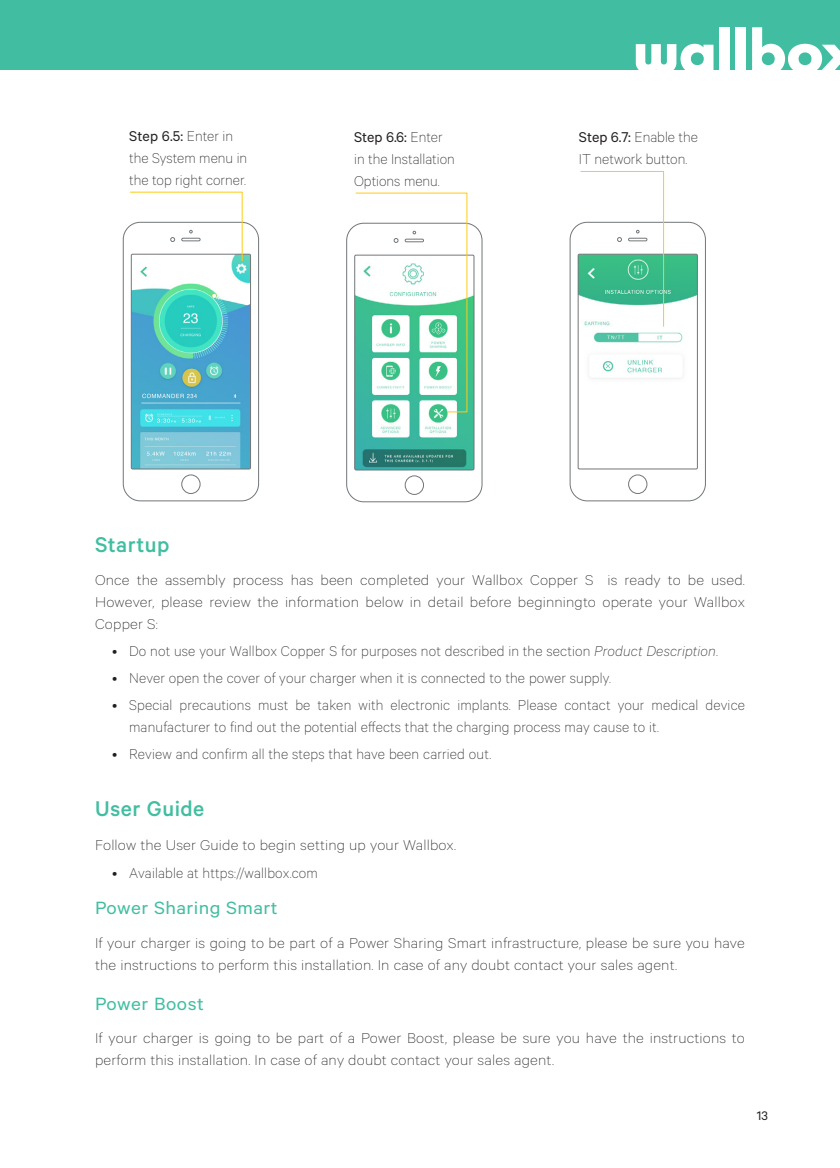
<style>
.page{position:relative;width:840px;height:1168px;background:#fff}
.page>*{position:absolute;margin:0;border:0;box-sizing:border-box;transform-origin:0 0}
.subtitulos{font:500 24px "Calibre";letter-spacing:.02em;color:#41bea2}
.subtitulos-2{font:20px "Calibre";letter-spacing:.02em;color:#41bea2;scale:1.08 1}
.subtitulos-3{font:100 16px/22px "Calibre";letter-spacing:.01em;color:#231f20;scale:1.08 1}
.subtitulos-4{font:100 16px/22px "Calibre";letter-spacing:.01em;color:#231f20}
.texto{font:100 16px/22px "Calibre";color:#231f20}
.Bullets{font:100 16px/22px "Calibre";color:#231f20}
.t1{font:14px "Calibre";color:#231f20}
.s1{font-weight:400}
.s2{font-style:italic}
</style>
<div class="page">
<div style="left:0;top:0;width:839px;height:70px;background:#41bea2"></div>
<svg style="left:635px;top:44px;width:78px;height:26px"></svg>
<div style="left:718px;top:27px;width:10px;height:46px;background:#fff"></div>
<div style="left:735px;top:27px;width:10px;height:46px;background:#fff"></div>
<svg style="left:752px;top:27px;width:87px;height:43px"></svg>
<svg style="left:346px;top:192px;width:136px;height:310px"></svg>
<svg style="left:569px;top:171px;width:136px;height:330px"></svg>
<svg style="left:122px;top:191px;width:137px;height:310px"></svg>
<p class="Bullets" style="left:129px;top:125px;width:119px"><span class="s1">Step 6.5:</span> Enter in the System menu in the top right corner.</p>
<p class="texto" style="left:354px;top:126px;width:102px"><span class="s1">Step 6.6:</span> Enter in the Installation<br>Options menu.</p>
<p class="texto" style="left:578px;top:126px;width:120px"><span class="s1">Step 6.7:</span> Enable the<br>IT network button.</p>
<p class="subtitulos" style="left:95px;top:530px;width:76px">Startup</p>
<p class="subtitulos-3" style="left:95px;top:568px;width:603px;text-align:justify">Once the assembly process has been completed your Wallbox Copper S is ready to be used.<br>However, please review the information below in detail before beginningto operate your Wallbox Copper S:</p>
<p class="subtitulos-4" style="left:112px;top:639px;width:607px">• Do not use your Wallbox Copper S for purposes not described in the section <span class="s2">Product Description</span>.</p>
<p class="subtitulos-4" style="left:112px;top:666px;width:500px">• Never open the cover of your charger when it is connected to the power supply.</p>
<p class="subtitulos-4" style="left:129px;top:693px;width:617px;text-indent:-17px">• Special precautions must be taken with electronic implants. Please contact your medical device manufacturer to find out the potential effects that the charging process may cause to it.</p>
<p class="subtitulos-4" style="left:112px;top:742px;width:380px">• Review and confirm all the steps that have been carried out.</p>
<p class="subtitulos" style="left:95px;top:795px;width:111px">User Guide</p>
<p class="subtitulos-3" style="left:95px;top:833px;width:336px">Follow the User Guide to begin setting up your Wallbox.</p>
<p class="subtitulos-4" style="left:112px;top:861px;width:207px">• Available at https://wallbox.com</p>
<p class="subtitulos-2" style="left:95px;top:896px;width:171px">Power Sharing Smart</p>
<p class="subtitulos-3" style="left:95px;top:931px;width:603px">If your charger is going to be part of a Power Sharing Smart infrastructure, please be sure you have the instructions to perform this installation. In case of any doubt contact your sales agent.</p>
<p class="subtitulos-2" style="left:95px;top:992px;width:102px">Power Boost</p>
<p class="subtitulos-3" style="left:95px;top:1026px;width:603px">If your charger is going to be part of a Power Boost, please be sure you have the instructions to perform this installation. In case of any doubt contact your sales agent.</p>
<p class="t1" style="left:756px;top:1107px;width:13px">13</p>
</div>
